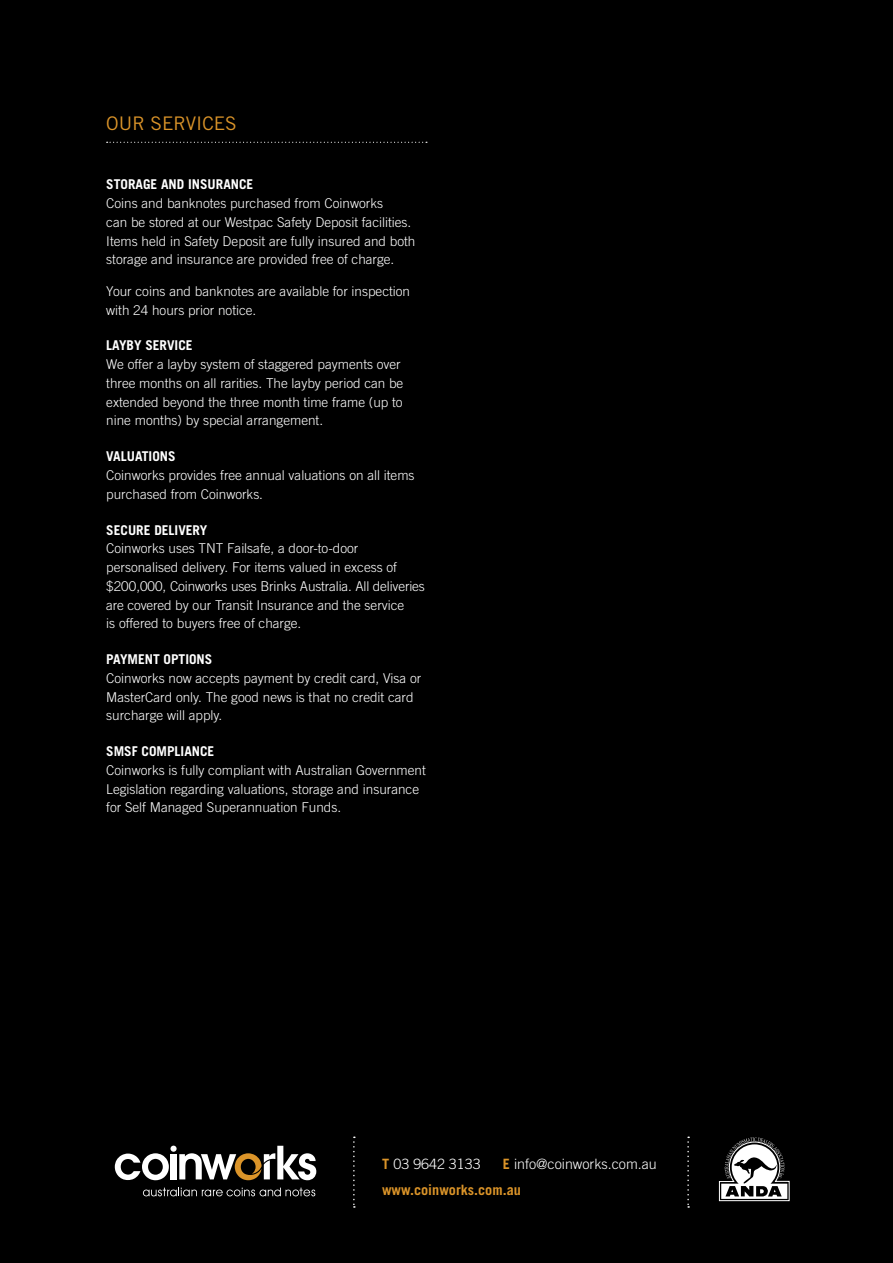
<style>
.page{position:relative;width:893px;height:1263px;background:#000}
.page>*{position:absolute;margin:0;border:0;box-sizing:border-box;transform-origin:0 0}
.t1{font:18.75px "Trade Gothic";color:#db9429}
.t2{font:300 14.25px "Trade Gothic";color:#fff}
.t3{font:700 14.25px "Trade Gothic";color:#db9429}
.t4{font:300 13.5px/18.8px "Trade Gothic";color:#fff}
.s1{font-weight:700}
.s2{font-weight:700;color:#db9429}
</style>
<div class="page">
<svg style="left:353px;top:1136px;width:2px;height:72px"></svg>
<svg style="left:687px;top:1136px;width:2px;height:72px"></svg>
<svg style="left:719px;top:1137px;width:70px;height:64px"></svg>
<svg style="left:107px;top:142px;width:320px;height:1px"></svg>
<svg style="left:115px;top:1153px;width:54px;height:27px"></svg>
<div style="left:171px;top:1154px;width:6px;height:25px;background:#fff"></div>
<svg style="left:179px;top:1146px;width:137px;height:34px"></svg>
<svg style="left:170px;top:1145px;width:7px;height:7px"></svg>
<svg style="left:143px;top:1187px;width:172px;height:9px"></svg>
<p class="t1" style="left:106px;top:112px;width:132px">OUR SERVICES</p>
<p class="t4" style="left:106px;top:175px;width:311px"><span class="s1">STORAGE AND INSURANCE<br></span>Coins and banknotes purchased from Coinworks<br>can be stored at our Westpac Safety Deposit facilities.<br>Items held in Safety Deposit are fully insured and both storage and insurance are provided free of charge.</p>
<p class="t4" style="left:106px;top:282px;width:305px">Your coins and banknotes are available for inspection with 24 hours prior notice.</p>
<p class="t4" style="left:106px;top:336px;width:299px"><span class="s1">LAYBY SERVICE<br></span>We offer a layby system of staggered payments over three months on all rarities. The layby period can be extended beyond the three month time frame (up to nine months) by special arrangement.</p>
<p class="t4" style="left:106px;top:447px;width:310px"><span class="s1">VALUATIONS<br></span>Coinworks provides free annual valuations on all items purchased from Coinworks.</p>
<p class="t4" style="left:106px;top:520px;width:320px"><span class="s1">SECURE DELIVERY<br></span>Coinworks uses TNT Failsafe, a door-to-door personalised delivery. For items valued in excess of $200,000, Coinworks uses Brinks Australia. All deliveries are covered by our Transit Insurance and the service<br>is offered to buyers free of charge.</p>
<p class="t4" style="left:106px;top:650px;width:317px"><span class="s1">PAYMENT OPTIONS<br></span>Coinworks now accepts payment by credit card, Visa or MasterCard only. The good news is that no credit card surcharge will apply.</p>
<p class="t4" style="left:106px;top:742px;width:321px"><span class="s1">SMSF COMPLIANCE<br></span>Coinworks is fully compliant with Australian Government Legislation regarding valuations, storage and insurance for Self Managed Superannuation Funds.</p>
<p class="t2" style="left:382px;top:1156px;width:100px"><span class="s2">T</span> 03 9642 3133</p>
<p class="t2" style="left:503px;top:1156px;width:155px"><span class="s2">E</span> info@coinworks.com.au</p>
<p class="t3" style="left:382px;top:1181px;width:140px">www.coinworks.com.au</p>
</div>
